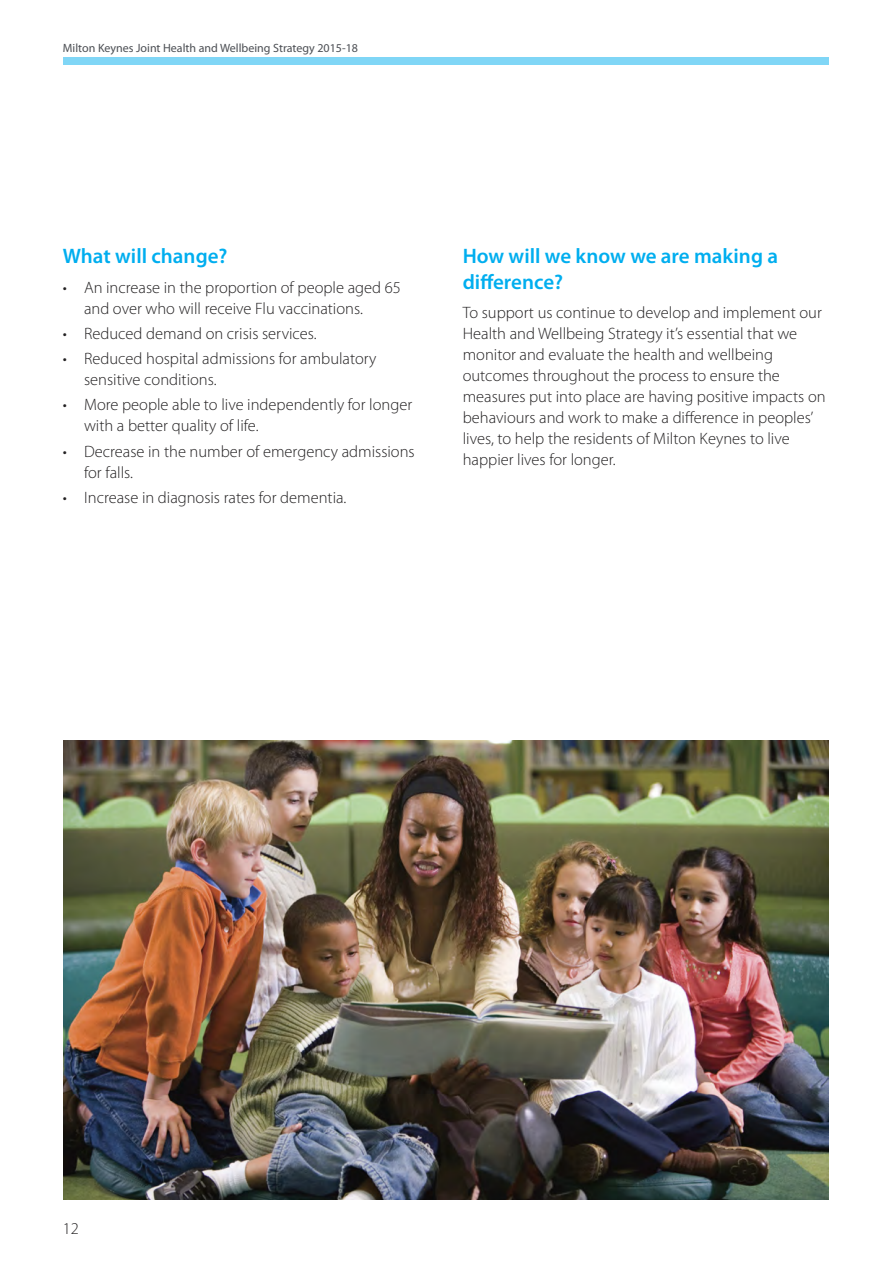
<style>
.page{position:relative;width:893px;height:1263px;background:#fff}
.page>*{position:absolute;margin:0;border:0;box-sizing:border-box;transform-origin:0 0}
.t1{font:600 21px/25.5px "Myriad Pro";color:#00aeef}
.t2{font:300 16.5px/21px "Myriad Pro";color:#232122}
.t3{font:12px "Myriad Pro";color:#4c4f54}
</style>
<div class="page">
<div style="left:63px;top:57px;width:765px;height:8px;background:#80d6f6"></div>
<img style="left:64px;top:741px;width:764px;height:459px">
<p class="t3" style="left:63px;top:43px;width:297px">Milton Keynes Joint Health and Wellbeing Strategy 2015-18</p>
<p class="t1" style="left:63px;top:245px;width:166px">What will change?</p>
<p class="t2" style="left:84px;top:278px;width:318px;text-indent:-21px">• An increase in the proportion of people aged 65 and over who will receive Flu vaccinations.</p>
<p class="t2" style="left:63px;top:324px;width:255px">• Reduced demand on crisis services.</p>
<p class="t2" style="left:84px;top:350px;width:294px;text-indent:-21px">• Reduced hospital admissions for ambulatory sensitive conditions.</p>
<p class="t2" style="left:84px;top:396px;width:329px;text-indent:-21px">• More people able to live independently for longer with a better quality of life.</p>
<p class="t2" style="left:84px;top:442px;width:332px;text-indent:-21px">• Decrease in the number of emergency admissions for falls.</p>
<p class="t2" style="left:63px;top:488px;width:285px">• Increase in diagnosis rates for dementia.</p>
<p class="t1" style="left:463px;top:245px;width:317px">How will we know we are making a difference?</p>
<p class="t2" style="left:463px;top:304px;width:364px">To support us continue to develop and implement our Health and Wellbeing Strategy it’s essential that we monitor and evaluate the health and wellbeing outcomes throughout the process to ensure the measures put into place are having positive impacts on behaviours and work to make a difference in peoples’ lives, to help the residents of Milton Keynes to live happier lives for longer.</p>
<p class="t2" style="left:63px;top:1219px;width:18px">12</p>
</div>
